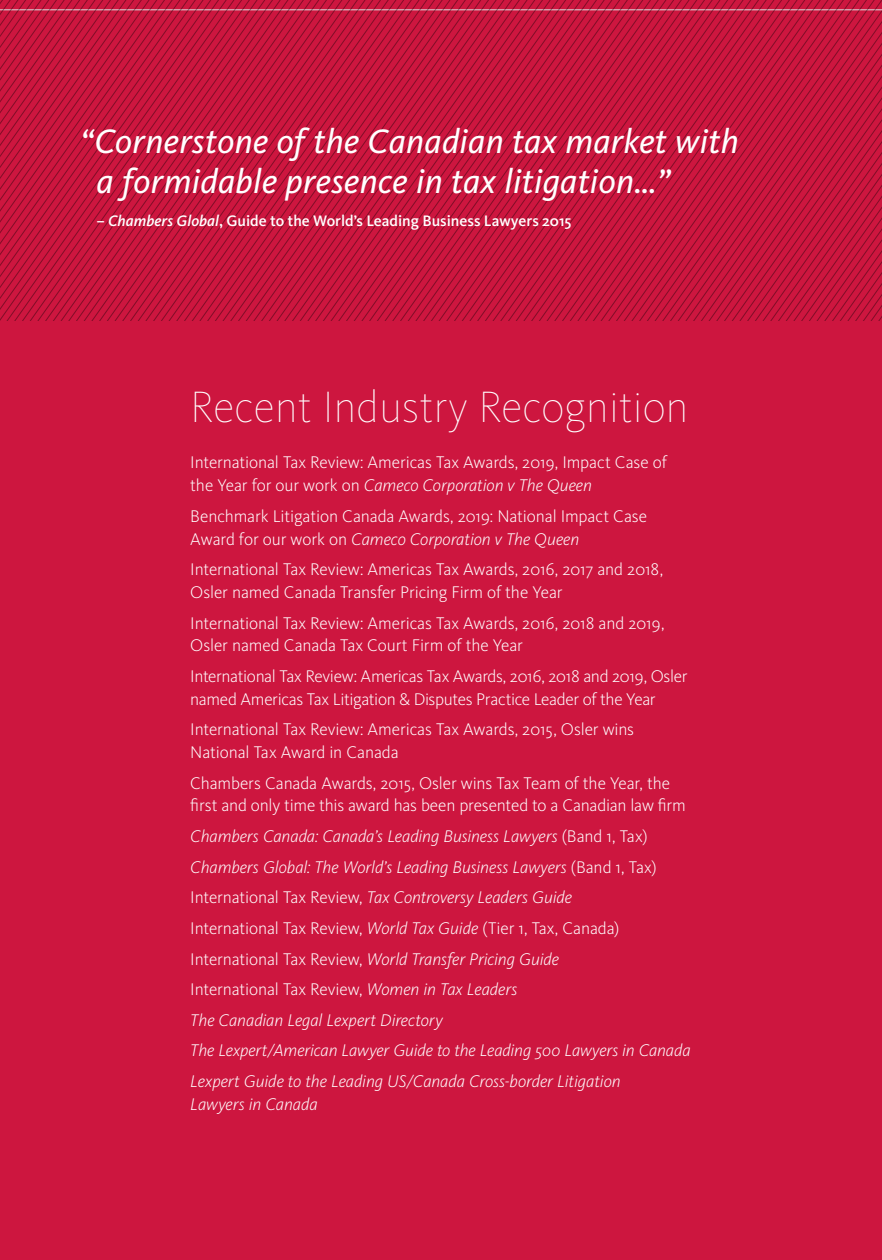
<style>
.page{position:relative;width:882px;height:1260px;background:#cd163f}
.page>*{position:absolute;margin:0;border:0;box-sizing:border-box;transform-origin:0 0}
.t1{font:100 45.5px "Kievit Pro";color:#fff}
.t2{font:italic 35px/40.2px "Kievit Pro";letter-spacing:.01em;color:#fff}
.Body_Kievit{font:300 17.5px/22.8px "Kievit Pro";letter-spacing:-.01em;color:#fff}
.Body_Kievit-2{font:italic 300 17.5px/22.8px "Kievit Pro";letter-spacing:-.005em;color:#fff}
.t3{font:500 15.75px "Kievit Pro";color:#fff}
.s1{font-style:italic}
.s2{font-style:normal}
</style>
<div class="page">
<svg style="left:0;top:0;width:882px;height:321px"></svg>
<p class="t2" style="left:96px;top:120px;width:644px;text-indent:-16px">“Cornerstone of the Canadian tax market with a formidable presence in tax litigation…”</p>
<p class="t3" style="left:96px;top:211px;width:477px">– <span class="s1">Chambers Global</span>, Guide to the World’s Leading Business Lawyers 2015</p>
<h1 class="t1" style="left:190px;top:379px;width:500px">Recent Industry Recognition</h1>
<p class="Body_Kievit" style="left:190px;top:451px;width:478px">International Tax Review: Americas Tax Awards, 2019, Impact Case of the Year for our work on <span class="s1">Cameco Corporation v The Queen</span></p>
<p class="Body_Kievit" style="left:190px;top:504px;width:458px">Benchmark Litigation Canada Awards, 2019: National Impact Case<br>Award for our work on <span class="s1">Cameco Corporation v The Queen</span></p>
<p class="Body_Kievit" style="left:190px;top:558px;width:474px">International Tax Review: Americas Tax Awards, 2016, 2017 and 2018,<br>Osler named Canada Transfer Pricing Firm of the Year</p>
<p class="Body_Kievit" style="left:190px;top:611px;width:476px">International Tax Review: Americas Tax Awards, 2016, 2018 and 2019,<br>Osler named Canada Tax Court Firm of the Year</p>
<p class="Body_Kievit" style="left:190px;top:665px;width:499px">International Tax Review: Americas Tax Awards, 2016, 2018 and 2019, Osler named Americas Tax Litigation &amp; Disputes Practice Leader of the Year</p>
<p class="Body_Kievit" style="left:190px;top:718px;width:445px">International Tax Review: Americas Tax Awards, 2015, Osler wins<br>National Tax Award in Canada</p>
<p class="Body_Kievit" style="left:190px;top:771px;width:497px">Chambers Canada Awards, 2015, Osler wins Tax Team of the Year, the first and only time this award has been presented to a Canadian law firm</p>
<p class="Body_Kievit-2" style="left:190px;top:825px;width:459px">Chambers Canada: Canada’s Leading Business Lawyers <span class="s2">(Band 1, Tax)</span></p>
<p class="Body_Kievit-2" style="left:190px;top:855px;width:468px">Chambers Global: The World’s Leading Business Lawyers <span class="s2">(Band 1, Tax)</span></p>
<p class="Body_Kievit-2" style="left:190px;top:886px;width:383px"><span class="s2">International Tax Review,</span> Tax Controversy Leaders Guide</p>
<p class="Body_Kievit" style="left:190px;top:917px;width:430px">International Tax Review, <span class="s1">World Tax Guide</span> (Tier 1, Tax, Canada)</p>
<p class="Body_Kievit-2" style="left:190px;top:947px;width:370px"><span class="s2">International Tax Review,</span> World Transfer Pricing Guide</p>
<p class="Body_Kievit" style="left:190px;top:978px;width:329px">International Tax Review, <span class="s1">Women in Tax Leaders</span></p>
<p class="Body_Kievit-2" style="left:190px;top:1008px;width:254px">The Canadian Legal Lexpert Directory</p>
<p class="Body_Kievit-2" style="left:190px;top:1039px;width:502px">The Lexpert/American Lawyer Guide to the Leading 500 Lawyers in Canada</p>
<p class="Body_Kievit-2" style="left:190px;top:1070px;width:432px">Lexpert Guide to the Leading US/Canada Cross-border Litigation<br>Lawyers in Canada</p>
</div>
